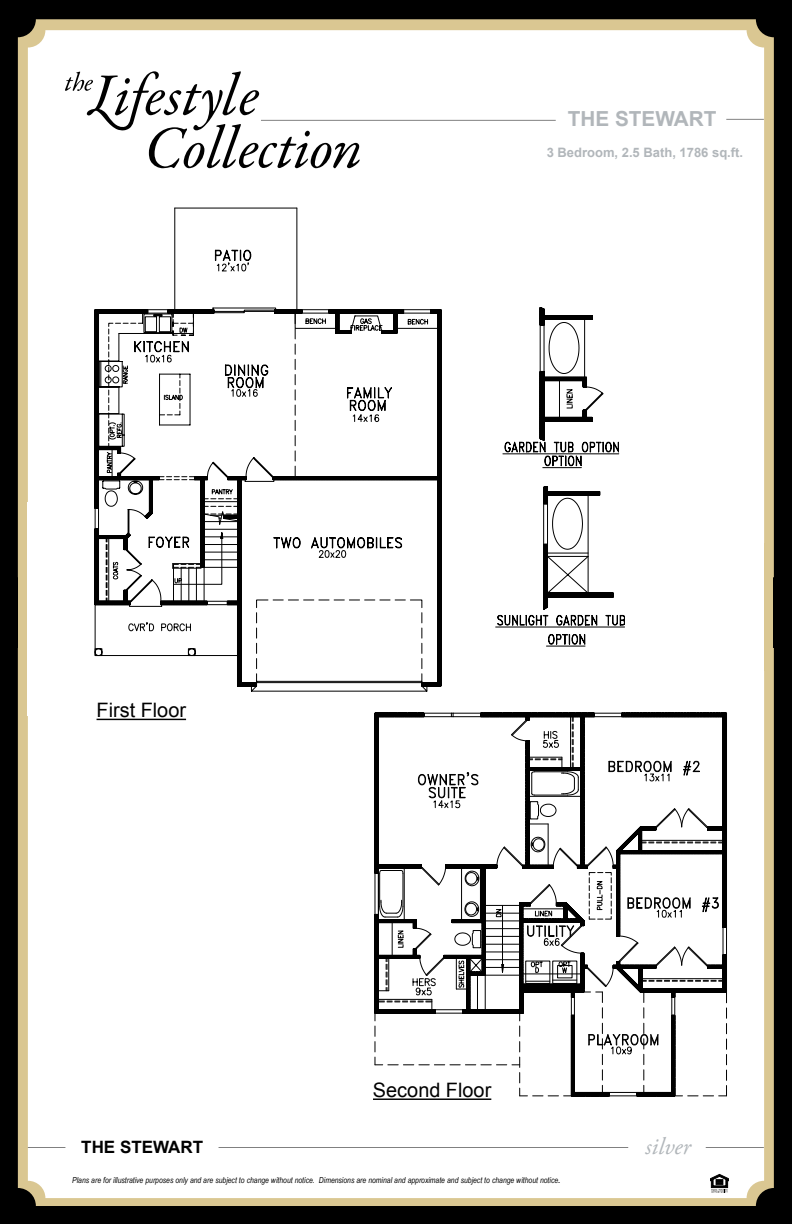
<style>
.page{position:relative;width:792px;height:1224px;background:#000}
.page>*{position:absolute;margin:0;border:0;box-sizing:border-box;transform-origin:0 0}
.t1{font:italic 24px "Adobe Garamond Pro";color:#b1b6ba}
.t2{font:700 20.7px "Arial";color:#b1b6ba}
.t3{font:19.9px "Arial";color:#000}
.t4{font:700 17px "Arial";color:#000}
.t5{font:700 13px "Arial";color:#b1b6ba}
.t6{font:italic 8.3px "Arial Narrow";color:#000}
.s1{font-size:10.7px}
</style>
<div class="page">
<div style="left:18px;top:19px;width:756px;height:576px;background:#dac792;border-radius:18px"></div>
<div style="left:28px;top:30px;width:736px;height:555px;background:#fff;border-radius:17px"></div>
<div style="left:18px;top:630px;width:756px;height:576px;background:#dac792;border-radius:18px"></div>
<div style="left:28px;top:644px;width:736px;height:554px;background:#fff;border-radius:17px"></div>
<div style="left:18px;top:543px;width:755px;height:127px;background:#dac792"></div>
<div style="left:28px;top:503px;width:736px;height:213px;background:#fff"></div>
<svg style="left:710px;top:1174px;width:18px;height:19px"></svg>
<svg style="left:65px;top:71px;width:295px;height:97px"></svg>
<hr style="left:261px;top:120px;width:295px;height:1px;background:#000">
<hr style="left:726px;top:119px;width:38px;height:1px;background:#000">
<hr style="left:219px;top:1147px;width:409px;height:1px;background:#000">
<hr style="left:706px;top:1147px;width:58px;height:1px;background:#000">
<hr style="left:28px;top:1147px;width:37px;height:1px;background:#000">
<hr style="left:175px;top:208px;width:122px;height:1px;background:#000">
<hr style="left:174px;top:208px;width:1px;height:102px;background:#000">
<hr style="left:297px;top:208px;width:1px;height:102px;background:#000">
<svg style="left:95px;top:250px;width:346px;height:441px"></svg>
<svg style="left:375px;top:713px;width:352px;height:384px"></svg>
<hr style="left:373px;top:1099px;width:118px;height:1px;background:#000">
<hr style="left:97px;top:719px;width:89px;height:1px;background:#000">
<svg style="left:495px;top:307px;width:130px;height:339px"></svg>
<h2 class="t2" style="left:568px;top:105px;width:150px">The STEWART</h2>
<h3 class="t5" style="left:547px;top:144px;width:198px">3 Bedroom, 2.5 Bath, 1786 sq.ft.</h3>
<h3 class="t3" style="left:97px;top:697px;width:91px">First Floor</h3>
<h3 class="t4" style="left:81px;top:1136px;width:123px">The STEWART</h3>
<h3 class="t3" style="left:373px;top:1077px;width:120px">Second Floor</h3>
<h1 class="t1" style="left:645px;top:1132px;width:47px">silver</h1>
<p class="t6" style="left:72px;top:1175px;width:490px">Plans are for illustrative purposes only and are subject to change without notice. Dimensions are nominal and approximate and subject to change without notice<span class="s1">.</span></p>
</div>
